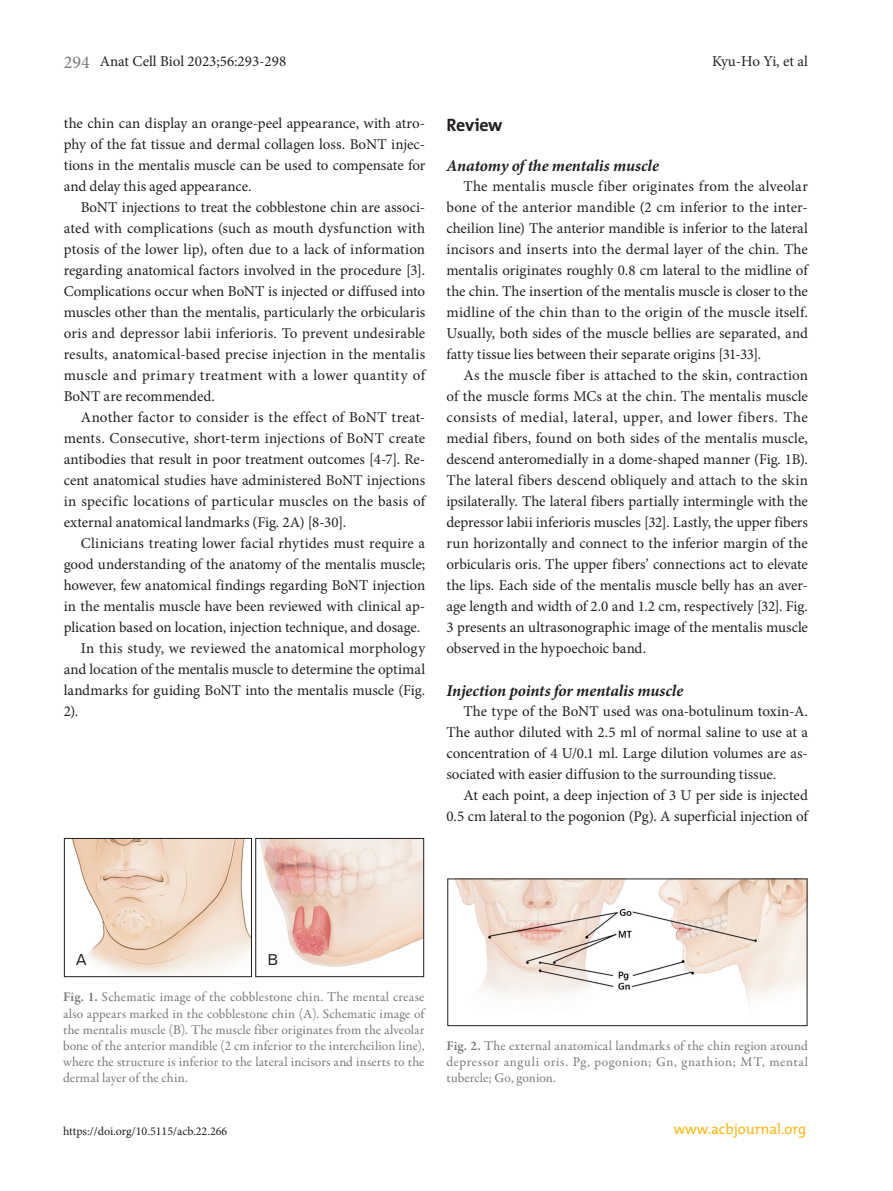
<style>
.page{position:relative;width:893px;height:1191px;background:#fff}
.page>*{position:absolute;margin:0;border:0;box-sizing:border-box;transform-origin:0 0}
.t1{font:700 18px "The Mix";letter-spacing:-.02em;color:#231f20}
.t2{font:italic 700 16.5px "Minion Pro";letter-spacing:-.005em;color:#231f20}
.t3{font:15px/21px "Minion Pro";color:#231f20;text-align:justify}
.t4{font:15px "Gothic 720 BT Roman B";color:#231f20}
.t5{font:14.7px "The Mix";color:#fcb814}
.t6{font:13.5px/16.2px "Garamond Premr Pro";letter-spacing:.015em;color:#76787b;text-align:justify}
.t7{font:12px "Minion Pro";color:#231f20}
.s1{font-size:18px;color:#76787b}
.s2{font-weight:600}
</style>
<div class="page">
<img style="left:455px;top:880px;width:350px;height:122px">
<div style="left:447px;top:878px;width:360px;height:148px;border:1px solid #231f20"></div>
<svg style="left:64px;top:838px;width:360px;height:139px"></svg>
<p class="t3" style="left:64px;top:50px;width:224px"><span class="s1">294</span> Anat Cell Biol 2023;56:293-298</p>
<p class="t3" style="left:712px;top:50px;width:97px">Kyu-Ho Yi, et al</p>
<p class="t3" style="left:64px;top:113px;width:363px">the chin can display an orange-peel appearance, with atro&shy;phy of the fat tissue and dermal collagen loss. BoNT injec&shy;tions in the mentalis muscle can be used to compensate for and delay this aged appearance.</p>
<p class="t3" style="left:64px;top:197px;width:363px;text-indent:17px">BoNT injections to treat the cobblestone chin are associ&shy;ated with complications (such as mouth dysfunction with ptosis of the lower lip), often due to a lack of information regarding anatomical factors involved in the procedure [3].<br>Complications occur when BoNT is injected or diffused into muscles other than the mentalis, particularly the orbicularis oris and depressor labii inferioris. To prevent undesirable results, anatomical-based precise injection in the mentalis muscle and primary treatment with a lower quantity of BoNT are recommended.</p>
<p class="t3" style="left:64px;top:407px;width:363px;text-indent:17px">Another factor to consider is the effect of BoNT treat&shy;ments. Consecutive, short-term injections of BoNT create antibodies that result in poor treatment outcomes [4-7]. Re&shy;cent anatomical studies have administered BoNT injections in specific locations of particular muscles on the basis of external anatomical landmarks (Fig. 2A) [8-30].</p>
<p class="t3" style="left:81px;top:533px;width:346px">Clinicians treating lower facial rhytides must require a</p>
<p class="t3" style="left:64px;top:554px;width:363px">good understanding of the anatomy of the mentalis muscle;</p>
<p class="t3" style="left:64px;top:575px;width:363px">however, few anatomical findings regarding BoNT injection</p>
<p class="t3" style="left:64px;top:596px;width:363px">in the mentalis muscle have been reviewed with clinical ap-</p>
<p class="t3" style="left:64px;top:617px;width:358px">plication based on location, injection technique, and dosage.</p>
<p class="t3" style="left:81px;top:638px;width:346px">In this study, we reviewed the anatomical morphology</p>
<p class="t3" style="left:64px;top:659px;width:363px">and location of the mentalis muscle to determine the optimal</p>
<p class="t3" style="left:64px;top:680px;width:363px">landmarks for guiding BoNT into the mentalis muscle (Fig.</p>
<p class="t3" style="left:64px;top:701px;width:16px">2).</p>
<p class="t1" style="left:446px;top:110px;width:58px">Review</p>
<p class="t2" style="left:446px;top:154px;width:214px">Anatomy of the mentalis muscle</p>
<p class="t3" style="left:446px;top:176px;width:363px;text-indent:17px">The mentalis muscle fiber originates from the alveolar bone of the anterior mandible (2 cm inferior to the inter&shy;cheilion line) The anterior mandible is inferior to the lateral incisors and inserts into the dermal layer of the chin. The mentalis originates roughly 0.8 cm lateral to the midline of the chin. The insertion of the mentalis muscle is closer to the midline of the chin than to the origin of the muscle itself.<br>Usually, both sides of the muscle bellies are separated, and fatty tissue lies between their separate origins [31-33].</p>
<p class="t3" style="left:446px;top:365px;width:363px;text-indent:17px">As the muscle fiber is attached to the skin, contraction of the muscle forms MCs at the chin. The mentalis muscle consists of medial, lateral, upper, and lower fibers. The medial fibers, found on both sides of the mentalis muscle, descend anteromedially in a dome-shaped manner (Fig. 1B).<br>The lateral fibers descend obliquely and attach to the skin ipsilaterally. The lateral fibers partially intermingle with the depressor labii inferioris muscles [32]. Lastly, the upper fibers run horizontally and connect to the inferior margin of the orbicularis oris. The upper fibers’ connections act to elevate the lips. Each side of the mentalis muscle belly has an aver&shy;age length and width of 2.0 and 1.2 cm, respectively [32]. Fig.<br>3 presents an ultrasonographic image of the mentalis muscle observed in the hypoechoic band.</p>
<p class="t2" style="left:446px;top:679px;width:238px">Injection points for mentalis muscle</p>
<p class="t3" style="left:446px;top:701px;width:363px;text-indent:17px">The type of the BoNT used was ona-botulinum toxin-A.<br>The author diluted with 2.5 ml of normal saline to use at a concentration of 4 U/0.1 ml. Large dilution volumes are as&shy;sociated with easier diffusion to the surrounding tissue.</p>
<p class="t3" style="left:446px;top:785px;width:363px;text-align:right">At each point, a deep injection of 3 U per side is injected<br>0.5 cm lateral to the pogonion (Pg). A superficial injection of</p>
<p class="t4" style="left:76px;top:951px;width:12px">A</p>
<p class="t4" style="left:268px;top:951px;width:12px">B</p>
<p class="t6" style="left:63px;top:989px;width:363px"><span class="s2">Fig. 1.</span> Schematic image of the cobblestone chin. The mental crease also appears marked in the cobblestone chin (A). Schematic image of the mentalis muscle (B). The muscle fiber originates from the alveolar bone of the anterior mandible (2 cm inferior to the intercheilion line), where the structure is inferior to the lateral incisors and inserts to the dermal layer of the chin.</p>
<p class="t6" style="left:446px;top:1038px;width:363px"><span class="s2">Fig. 2.</span> The external anatomical landmarks of the chin region around depressor anguli oris. Pg, pogonion; Gn, gnathion; MT, mental tubercle; Go, gonion.</p>
<p class="t7" style="left:63px;top:1123px;width:166px">https://doi.org/10.5115/acb.22.266</p>
<p class="t5" style="left:674px;top:1117px;width:134px">www.acbjournal.org</p>
</div>
